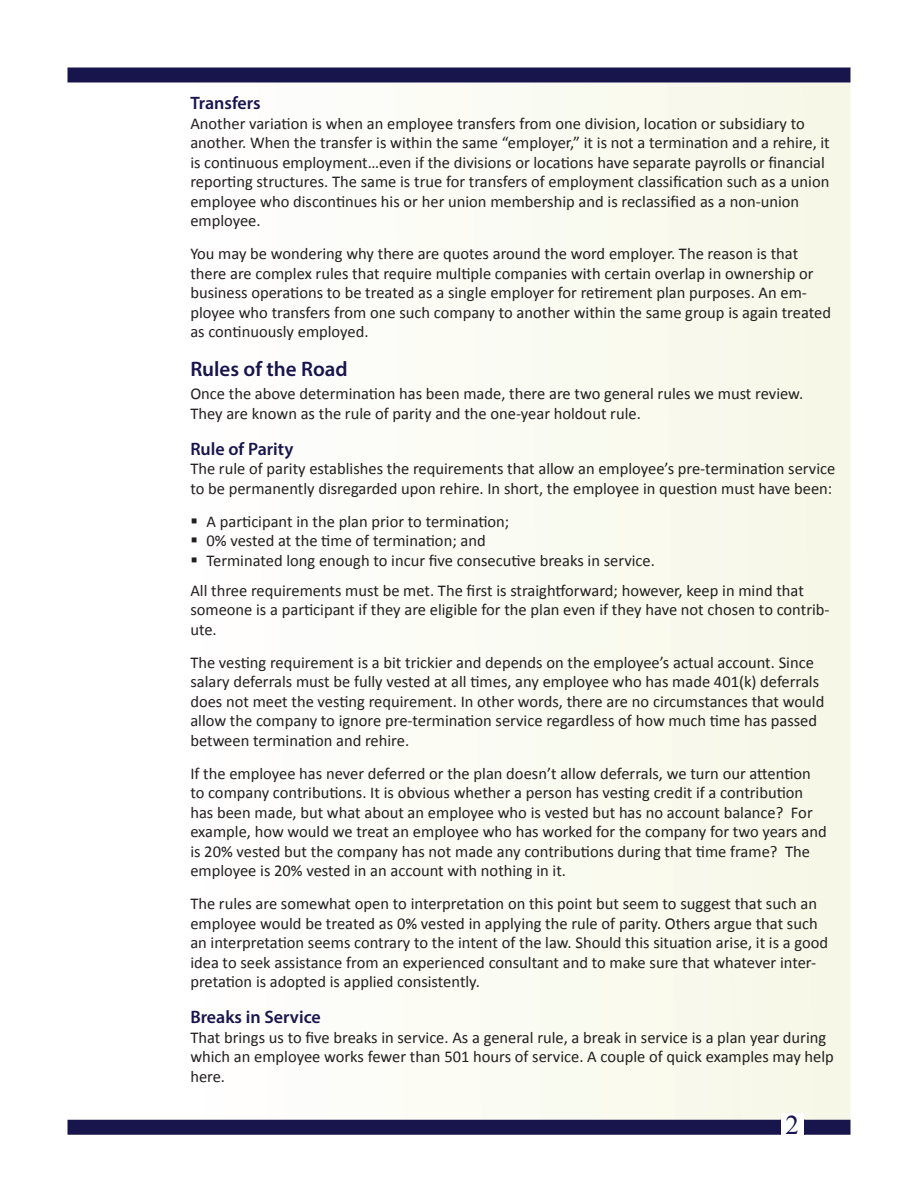
<style>
.page{position:relative;width:918px;height:1188px;background:#fff}
.page>*{position:absolute;margin:0;border:0;box-sizing:border-box;transform-origin:0 0}
.t1{font:27px "Times New Roman";color:#18154d}
.t2{font:600 21px "Myriad Pro";color:#18154d}
.t3{font:600 18px "Myriad Pro";color:#18154d}
.t4{font:16.5px/19.5px "Calibri";color:#231f20}
</style>
<div class="page">
<div style="left:798px;top:82px;width:52px;height:990px;background:#f7f7e7"></div>
<div style="left:68px;top:68px;width:782px;height:14px;background:#18154d"></div>
<div style="left:68px;top:1120px;width:782px;height:15px;background:#18154d"></div>
<div style="left:781px;top:1113px;width:23px;height:23px;background:#fff"></div>
<p class="t3" style="left:190px;top:92px;width:72px">Transfers</p>
<p class="t4" style="left:190px;top:114px;width:641px">Another variation is when an employee transfers from one division, location or subsidiary to another. When the transfer is within the same “employer,” it is not a termination and a rehire, it is continuous employment…even if the divisions or locations have separate payrolls or financial reporting structures. The same is true for transfers of employment classification such as a union employee who discontinues his or her union membership and is reclassified as a non-union employee.</p>
<p class="t4" style="left:190px;top:244px;width:642px">You may be wondering why there are quotes around the word employer. The reason is that there are complex rules that require multiple companies with certain overlap in ownership or business operations to be treated as a single employer for retirement plan purposes. An em&shy;ployee who transfers from one such company to another within the same group is again treated as continuously employed.</p>
<p class="t2" style="left:190px;top:356px;width:159px">Rules of the Road</p>
<p class="t4" style="left:190px;top:384px;width:614px">Once the above determination has been made, there are two general rules we must review.<br>They are known as the rule of parity and the one-year holdout rule.</p>
<p class="t3" style="left:190px;top:437px;width:105px">Rule of Parity</p>
<p class="t4" style="left:190px;top:459px;width:646px">The rule of parity establishes the requirements that allow an employee’s pre-termination service to be permanently disregarded upon rehire. In short, the employee in question must have been:</p>
<p class="t4" style="left:190px;top:511px;width:321px">▪ A participant in the plan prior to termination;</p>
<p class="t4" style="left:190px;top:531px;width:297px">▪ 0% vested at the time of termination; and</p>
<p class="t4" style="left:190px;top:545px;width:615px;line-height:30.3px">▪ Terminated long enough to incur five consecutive breaks in service.<br>All three requirements must be met. The first is straightforward; however, keep in mind that</p>
<p class="t4" style="left:190px;top:600px;width:641px">someone is a participant if they are eligible for the plan even if they have not chosen to contrib&shy;ute.</p>
<p class="t4" style="left:190px;top:653px;width:635px">The vesting requirement is a bit trickier and depends on the employee’s actual account. Since salary deferrals must be fully vested at all times, any employee who has made 401(k) deferrals does not meet the vesting requirement. In other words, there are no circumstances that would allow the company to ignore pre-termination service regardless of how much time has passed between termination and rehire.</p>
<p class="t4" style="left:190px;top:764px;width:638px">If the employee has never deferred or the plan doesn’t allow deferrals, we turn our attention to company contributions. It is obvious whether a person has vesting credit if a contribution has been made, but what about an employee who is vested but has no account balance? For example, how would we treat an employee who has worked for the company for two years and is 20% vested but the company has not made any contributions during that time frame? The employee is 20% vested in an account with nothing in it.</p>
<p class="t4" style="left:190px;top:894px;width:639px">The rules are somewhat open to interpretation on this point but seem to suggest that such an employee would be treated as 0% vested in applying the rule of parity. Others argue that such an interpretation seems contrary to the intent of the law. Should this situation arise, it is a good idea to seek assistance from an experienced consultant and to make sure that whatever inter&shy;pretation is adopted is applied consistently.</p>
<p class="t3" style="left:190px;top:1006px;width:132px">Breaks in Service</p>
<p class="t4" style="left:190px;top:1028px;width:645px">That brings us to five breaks in service. As a general rule, a break in service is a plan year during which an employee works fewer than 501 hours of service. A couple of quick examples may help here.</p>
<h1 class="t1" style="left:786px;top:1107px;width:15px">2</h1>
</div>
